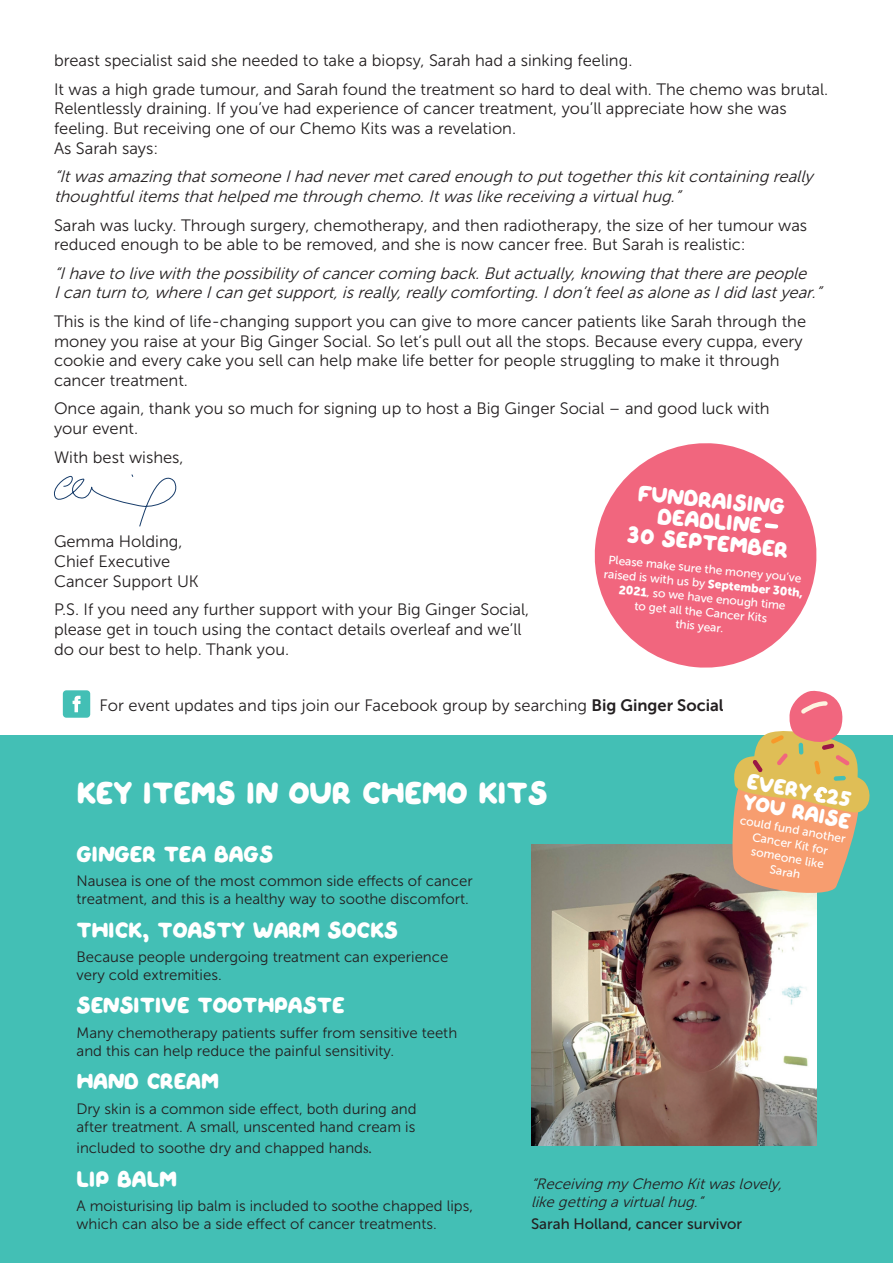
<style>
.page{position:relative;width:893px;height:1263px;background:#fff}
.page>*{position:absolute;margin:0;border:0;box-sizing:border-box;transform-origin:0 0}
.t1{font:31.5px "QUIRKYSPRING Regular";color:#fff}
.t2{font:22.5px/21.3px "QUIRKYSPRING Regular";color:#fff;text-align:center}
.t3{font:21.6px/20.9px "QUIRKYSPRING Regular";color:#fff}
.t4{font:16.5px/19.8px "Museo Sans 300";color:#231f20}
.t5{font:italic 16.5px/19.8px "Museo Sans 300";color:#231f20}
.t6{font:15px/18px "Museo Sans 300";color:#231f20}
.t7{font:italic 15px/18px "Museo Sans 300";color:#231f20}
.t8{font:15px "Museo Sans 500";color:#231f20}
.t9{font:12px/14.4px "Museo Sans 500";color:#fff;text-align:center}
.s1{font-family:"Museo Sans 900"}
.s2{font-family:"Museo Sans 700"}
.s3{font-family:"Minion Pro"}
</style>
<div class="page">
<div style="left:0;top:736px;width:893px;height:527px;background:#43bfb5"></div>
<img style="left:531px;top:844px;width:285px;height:302px">
<svg style="left:63px;top:690px;width:27px;height:28px"></svg>
<svg style="left:594px;top:443px;width:223px;height:225px;fill:#f1667e"></svg>
<svg style="left:765px;top:523px;width:13px;height:6px"></svg>
<svg style="left:730px;top:690px;width:142px;height:210px"></svg>
<svg style="left:54px;top:474px;width:123px;height:53px"></svg>
<p class="t4" style="left:54px;top:47px;width:776px;line-height:28.3px">breast specialist said she needed to take a biopsy, Sarah had a sinking feeling.<br>It was a high grade tumour, and Sarah found the treatment so hard to deal with. The chemo was brutal.</p>
<p class="t4" style="left:54px;top:99px;width:734px">Relentlessly draining. If you’ve had experience of cancer treatment, you’ll appreciate how she was feeling. But receiving one of our Chemo Kits was a revelation.<br>As Sarah says:</p>
<p class="t5" style="left:54px;top:167px;width:760px">“Itwasamazing thatsomeone Ihad nevermetcared enough to puttogetherthiskitcontaining really thoughtfulitemsthathelped me through chemo.Itwaslike receiving avirtualhug.”</p>
<p class="t4" style="left:54px;top:215px;width:755px">Sarah was lucky. Through surgery, chemotherapy, and then radiotherapy, the size of her tumour was reduced enough to be able to be removed, and she is now cancer free. But Sarah is realistic:</p>
<p class="t5" style="left:54px;top:263px;width:773px">“Ihave to live with the possibility ofcancercoming back.Butactually,knowing thatthere are people<br>Ican turn to,where Ican getsupport,isreally,really comforting.Idon’tfeelasalone asIdid lastyear.”</p>
<p class="t4" style="left:54px;top:311px;width:754px">This is the kind of life-changing support you can give to more cancer patients like Sarah through the money you raise at your Big Ginger Social. So let’s pull out all the stops. Because every cuppa, every cookie and every cake you sell can help make life better for people struggling to make it through cancer treatment.</p>
<p class="t4" style="left:54px;top:399px;width:717px">Once again, thank you so much for signing up to host a Big Ginger Social – and good luck with your event.</p>
<p class="t4" style="left:54px;top:447px;width:131px">With best wishes,</p>
<p class="t4" style="left:54px;top:532px;width:146px">Gemma Holding,<br>Chief Executive<br>Cancer Support UK</p>
<p class="t4" style="left:54px;top:600px;width:477px">P.S. If you need any further support with your Big Ginger Social, please get in touch using the contact details overleaf and we’ll do our best to help. Thank you.</p>
<h2 class="t2" style="left:633px;top:481px;width:163px;rotate:6deg">FUNDRAISING<br>DEADLINE<br>30 SEPT EMBER</h2>
<p class="t9" style="left:606px;top:551px;width:202px;rotate:6deg">Please make sure the money you’ve raised is with us by <span class="s1">September 30th,<br>2021</span>, so we have enough time<br>to get all the Cancer Kits<br>this year.</p>
<p class="t4" style="left:99px;top:695px;width:626px">For event updates and tips join our Facebook group by searching <span class="s2">Big Ginger Social</span></p>
<h3 class="t3" style="left:749px;top:771px;width:111px;rotate:11deg">EVERY 25<br>YOU RAISE</h3>
<h1 class="t1" style="left:77px;top:769px;width:473px">KEY ITEMS IN OUR CHEMO KITS</h1>
<p class="t9" style="left:742px;top:812px;width:109px;rotate:11deg">could fund another<br>Cancer Kit for someone like<br>Sarah</p>
<h2 class="t2" style="left:77px;top:844px;width:198px">GINGER TEA BAGS</h2>
<p class="t6" style="left:77px;top:872px;width:398px">Nausea is one of the most common side effects of cancer treatment, and this is a healthy way to soothe discomfort.</p>
<h2 class="t2" style="left:77px;top:920px;width:323px">THICK, TOASTY WARM SOCKS</h2>
<p class="t6" style="left:77px;top:948px;width:373px">Because people undergoing treatment can experience very cold extremities.</p>
<h2 class="t2" style="left:77px;top:995px;width:269px">SENSITIVE TOOTHPASTE</h2>
<p class="t6" style="left:77px;top:1024px;width:382px">Many chemotherapy patients suffer from sensitive teeth and this can help reduce the painful sensitivity.</p>
<h2 class="t2" style="left:77px;top:1071px;width:144px">HAND CREAM</h2>
<p class="t6" style="left:77px;top:1099px;width:342px">Dry skin is a common side effect, both during and after treatment. A small, unscented hand cream is</p>
<p class="t6" style="left:77px;top:1139px;width:297px">included to soothe dry and chapped hand<span class="s3">s.</span></p>
<h2 class="t2" style="left:77px;top:1168px;width:102px">LIP BALM</h2>
<p class="t6" style="left:77px;top:1197px;width:398px">A moisturising lip balm is included to soothe chapped lips, which can also be a side effect of cancer treatments.</p>
<p class="t7" style="left:531px;top:1175px;width:257px">“Receiving my Chemo Kitwaslovely, like getting avirtualhug.”</p>
<p class="t8" style="left:531px;top:1215px;width:213px">Sarah Holland, cancer survivor</p>
</div>
